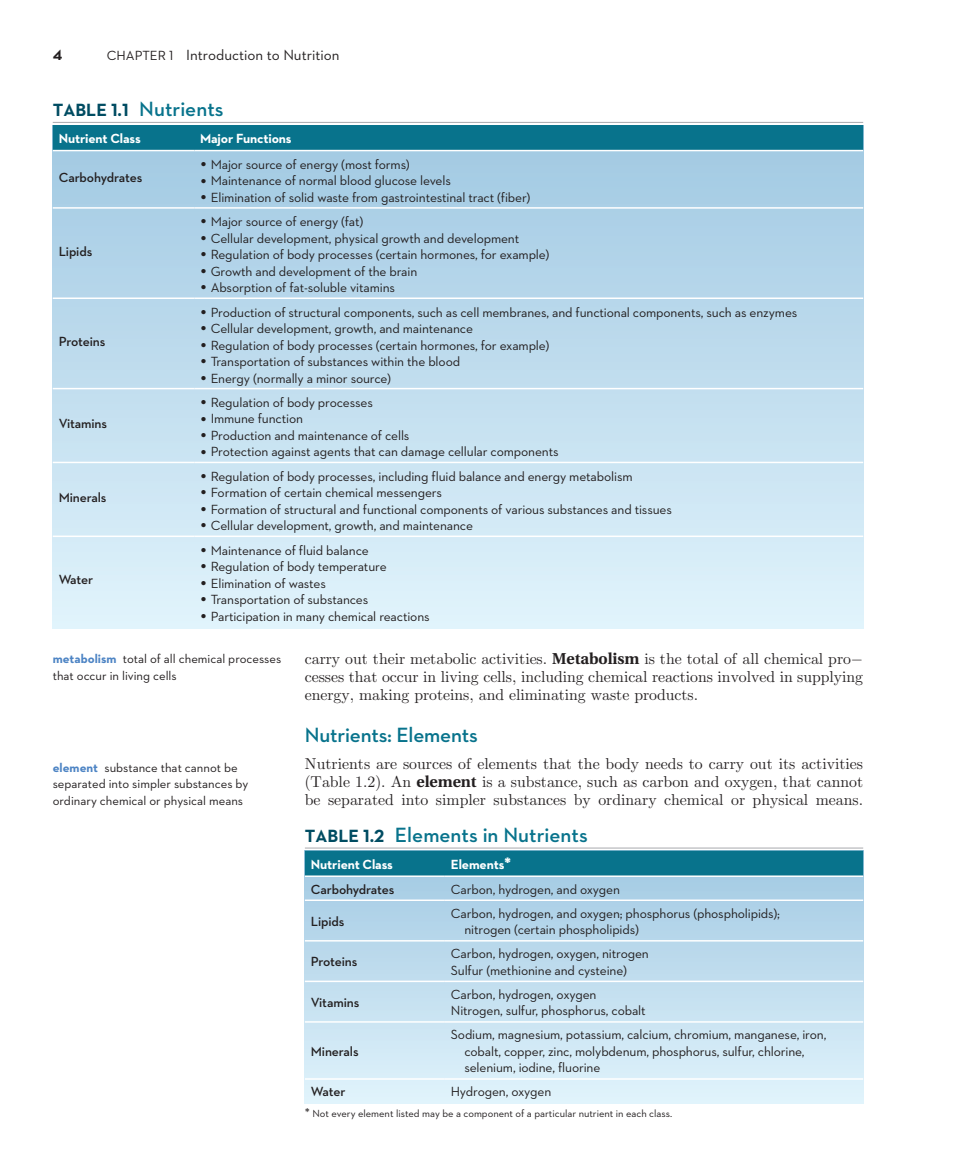
<style>
.page{position:relative;width:970px;height:1170px;background:#fff}
.page>*{position:absolute;margin:0;border:0;box-sizing:border-box;transform-origin:0 0}
.bch_tbtt{font:600 21px "Neutraface 2 Text";color:#08738c}
.bch_hb{font:600 21px "Neutraface 2 Text";letter-spacing:-.01em;color:#08738c}
.bch_tx_first{font:15.75px/18px "Uni Math";color:#231f20;text-align:justify}
.bch_tx{font:15.75px/18px "Uni Math";letter-spacing:-.005em;color:#231f20;text-align:justify}
.t1{font:15px "Neutraface 2 Text";color:#231f20}
.t2{font:700 15px "Neutraface 2 Text";color:#231f20}
.bch_tblb{font:13.5px "Neutraface 2 Text";letter-spacing:-.01em;color:#231f20}
.bch_tbtx{font:13.5px/16.5px "Neutraface 2 Text";letter-spacing:-.01em;color:#231f20}
.bch_tbtx-2{font:600 13.5px "Neutraface 2 Text";letter-spacing:-.01em;color:#231f20}
.bch_tbcn{font:700 13.5px "Neutraface 2 Text";letter-spacing:-.01em;color:#fff}
.t3{font:12.75px/16.5px "Neutraface 2 Text";color:#231f20}
.bch_tbfn{font:10.5px "Neutraface 2 Text";color:#231f20}
.s1{font-size:13.5px}
.s2{font-weight:700;font-size:18px;color:#004c62}
.s3{font-size:22.5px}
.s4{font-weight:700;color:#4d84c4}
.s5{font-weight:700}
.s6{font-size:16.8px}
.s7{font-size:13.2px}
</style>
<div class="page">
<div style="left:53px;top:125px;width:810px;height:503px;background:linear-gradient(to bottom,#a1c8e2,#e1f3fb)"></div>
<div style="left:53px;top:125px;width:810px;height:25px;background:#08738c"></div>
<hr style="left:53px;top:207px;width:141px;height:2px;background:#fff">
<hr style="left:194px;top:207px;width:669px;height:2px;background:#fff">
<hr style="left:53px;top:297px;width:141px;height:2px;background:#fff">
<hr style="left:194px;top:297px;width:669px;height:2px;background:#fff">
<hr style="left:53px;top:388px;width:141px;height:1px;background:#fff">
<hr style="left:194px;top:388px;width:669px;height:1px;background:#fff">
<hr style="left:53px;top:461px;width:141px;height:2px;background:#fff">
<hr style="left:194px;top:461px;width:669px;height:2px;background:#fff">
<hr style="left:53px;top:535px;width:141px;height:2px;background:#fff">
<hr style="left:194px;top:535px;width:669px;height:2px;background:#fff">
<hr style="left:53px;top:150px;width:141px;height:1px;background:#fff">
<hr style="left:194px;top:150px;width:669px;height:1px;background:#fff">
<hr style="left:53px;top:122px;width:810px;height:1px;background:#a8a9ad">
<svg style="left:305px;top:876px;width:558px;height:226px;background:#c4e0f0"></svg>
<div style="left:305px;top:850px;width:558px;height:25px;background:#08738c"></div>
<hr style="left:305px;top:899px;width:140px;height:1px;background:#fff">
<hr style="left:445px;top:899px;width:418px;height:1px;background:#fff">
<hr style="left:305px;top:940px;width:140px;height:1px;background:#fff">
<hr style="left:445px;top:940px;width:418px;height:1px;background:#fff">
<hr style="left:305px;top:980px;width:140px;height:2px;background:#fff">
<hr style="left:445px;top:980px;width:418px;height:2px;background:#fff">
<hr style="left:305px;top:1021px;width:140px;height:1px;background:#fff">
<hr style="left:445px;top:1021px;width:418px;height:1px;background:#fff">
<hr style="left:305px;top:1078px;width:140px;height:1px;background:#fff">
<hr style="left:445px;top:1078px;width:418px;height:1px;background:#fff">
<hr style="left:305px;top:847px;width:558px;height:1px;background:#a8a9ad">
<p class="t2" style="left:53px;top:46px;width:11px">4</p>
<p class="t1" style="left:107px;top:46px;width:234px"><span class="s1">CHAPTER 1</span> Introduction to Nutrition</p>
<p class="bch_tbtt" style="left:53px;top:96px;width:172px"><span class="s2">TABLE 1.1</span> Nutrients</p>
<p class="bch_tbcn" style="left:59px;top:130px;width:83px">Nutrient Class</p>
<p class="bch_tbcn" style="left:200px;top:130px;width:93px">Major Functions</p>
<p class="bch_tbtx-2" style="left:59px;top:169px;width:85px">Carbohydrates</p>
<p class="bch_tblb" style="left:200px;top:156px;width:211px"><span class="s3">•</span> Major source of energy (most forms)</p>
<p class="bch_tblb" style="left:200px;top:172px;width:252px"><span class="s3">•</span> Maintenance of normal blood glucose levels</p>
<p class="bch_tblb" style="left:200px;top:189px;width:331px"><span class="s3">•</span> Elimination of solid waste from gastrointestinal tract (fiber)</p>
<p class="bch_tbtx-2" style="left:59px;top:242px;width:35px">Lipids</p>
<p class="bch_tbtx-2" style="left:59px;top:333px;width:48px">Proteins</p>
<p class="bch_tbtx-2" style="left:59px;top:415px;width:50px">Vitamins</p>
<p class="bch_tbtx-2" style="left:59px;top:489px;width:49px">Minerals</p>
<p class="bch_tbtx-2" style="left:59px;top:571px;width:36px">Water</p>
<p class="bch_tblb" style="left:200px;top:213px;width:164px"><span class="s3">•</span> Major source of energy (fat)</p>
<p class="bch_tblb" style="left:200px;top:230px;width:320px"><span class="s3">•</span> Cellular development, physical growth and development</p>
<p class="bch_tblb" style="left:200px;top:246px;width:350px"><span class="s3">•</span> Regulation of body processes (certain hormones, for example)</p>
<p class="bch_tblb" style="left:200px;top:263px;width:218px"><span class="s3">•</span> Growth and development of the brain</p>
<p class="bch_tblb" style="left:200px;top:279px;width:196px"><span class="s3">•</span> Absorption of fat-soluble vitamins</p>
<p class="bch_tblb" style="left:200px;top:303px;width:598px"><span class="s3">•</span> Production of structural components, such as cell membranes, and functional components, such as enzymes</p>
<p class="bch_tblb" style="left:200px;top:320px;width:274px"><span class="s3">•</span> Cellular development, growth, and maintenance</p>
<p class="bch_tblb" style="left:200px;top:336px;width:350px"><span class="s3">•</span> Regulation of body processes (certain hormones, for example)</p>
<p class="bch_tblb" style="left:200px;top:353px;width:261px"><span class="s3">•</span> Transportation of substances within the blood</p>
<p class="bch_tblb" style="left:200px;top:369px;width:192px"><span class="s3">•</span> Energy (normally a minor source)</p>
<p class="bch_tblb" style="left:200px;top:394px;width:174px"><span class="s3">•</span> Regulation of body processes</p>
<p class="bch_tblb" style="left:200px;top:410px;width:104px"><span class="s3">•</span> Immune function</p>
<p class="bch_tblb" style="left:200px;top:427px;width:210px"><span class="s3">•</span> Production and maintenance of cells</p>
<p class="bch_tblb" style="left:200px;top:443px;width:360px"><span class="s3">•</span> Protection against agents that can damage cellular components</p>
<p class="bch_tblb" style="left:200px;top:467px;width:433px"><span class="s3">•</span> Regulation of body processes, including fluid balance and energy metabolism</p>
<p class="bch_tblb" style="left:200px;top:484px;width:243px"><span class="s3">•</span> Formation of certain chemical messengers</p>
<p class="bch_tblb" style="left:200px;top:500px;width:473px"><span class="s3">•</span> Formation of structural and functional components of various substances and tissues</p>
<p class="bch_tblb" style="left:200px;top:517px;width:274px"><span class="s3">•</span> Cellular development, growth, and maintenance</p>
<p class="bch_tblb" style="left:200px;top:541px;width:170px"><span class="s3">•</span> Maintenance of fluid balance</p>
<p class="bch_tblb" style="left:200px;top:558px;width:188px"><span class="s3">•</span> Regulation of body temperature</p>
<p class="bch_tblb" style="left:200px;top:574px;width:127px"><span class="s3">•</span> Elimination of wastes</p>
<p class="bch_tblb" style="left:200px;top:591px;width:169px"><span class="s3">•</span> Transportation of substances</p>
<p class="bch_tblb" style="left:200px;top:607px;width:231px"><span class="s3">•</span> Participation in many chemical reactions</p>
<p class="t3" style="left:53px;top:650px;width:230px"><span class="s4">metabolism</span> total of all chemical processes that occur in living cells</p>
<p class="t3" style="left:53px;top:759px;width:197px"><span class="s4">element</span> substance that cannot be separated into simpler substances by ordinary chemical or physical means</p>
<p class="bch_tx" style="left:305px;top:649px;width:560px">carry out their metabolic activities. <span class="s5">Metabolism</span> is the total of all chemical pro&shy;cesses that occur in living cells, including chemical reactions involved in supplying energy, making proteins, and eliminating waste products.</p>
<p class="bch_hb" style="left:305px;top:721px;width:174px">Nutrients: Elements</p>
<p class="bch_tx_first" style="left:305px;top:754px;width:559px">Nutrients are sources of elements that the body needs to carry out its activities (Table 1.2). An <span class="s5">element</span> is a substance, such as carbon and oxygen, that cannot be separated into simpler substances by ordinary chemical or physical means.</p>
<p class="bch_tbtt" style="left:305px;top:821px;width:284px"><span class="s2">TABLE 1.2</span> Elements in Nutrients</p>
<p class="bch_tbcn" style="left:311px;top:855px;width:83px">Nutrient Class</p>
<p class="bch_tbcn" style="left:451px;top:855px;width:62px">Elements<span class="s6">*</span></p>
<p class="bch_tbtx-2" style="left:311px;top:880px;width:85px">Carbohydrates</p>
<p class="bch_tbtx" style="left:451px;top:880px;width:170px">Carbon, hydrogen, and oxygen</p>
<p class="bch_tbtx-2" style="left:311px;top:912px;width:35px">Lipids</p>
<p class="bch_tbtx" style="left:464px;top:904px;width:317px;text-indent:-14px">Carbon, hydrogen, and oxygen; phosphorus (phospholipids); nitrogen (certain phospholipids)</p>
<p class="bch_tbtx-2" style="left:311px;top:953px;width:48px">Proteins</p>
<p class="bch_tbtx" style="left:451px;top:945px;width:199px">Carbon, hydrogen, oxygen, nitrogen</p>
<p class="bch_tbtx" style="left:451px;top:961px;width:177px">Sulfur (methionine and cysteine)</p>
<p class="bch_tbtx-2" style="left:311px;top:993px;width:50px">Vitamins</p>
<p class="bch_tbtx-2" style="left:311px;top:1042px;width:49px">Minerals</p>
<p class="bch_tbtx" style="left:451px;top:985px;width:147px">Carbon, hydrogen, oxygen</p>
<p class="bch_tbtx" style="left:451px;top:1002px;width:196px">Nitrogen, sulfur, phosphorus, cobalt</p>
<p class="bch_tbtx" style="left:464px;top:1026px;width:363px;text-indent:-14px">Sodium, magnesium, potassium, calcium, chromium, manganese, iron, cobalt, copper, zinc, molybdenum, phosphorus, sulfur, chlorine, selenium, iodine, fluorine</p>
<p class="bch_tbtx-2" style="left:311px;top:1083px;width:36px">Water</p>
<p class="bch_tbtx" style="left:451px;top:1083px;width:102px">Hydrogen, oxygen</p>
<p class="bch_tbfn" style="left:305px;top:1106px;width:369px"><span class="s7">*</span> Not every element listed may be a component of a particular nutrient in each class.</p>
</div>
